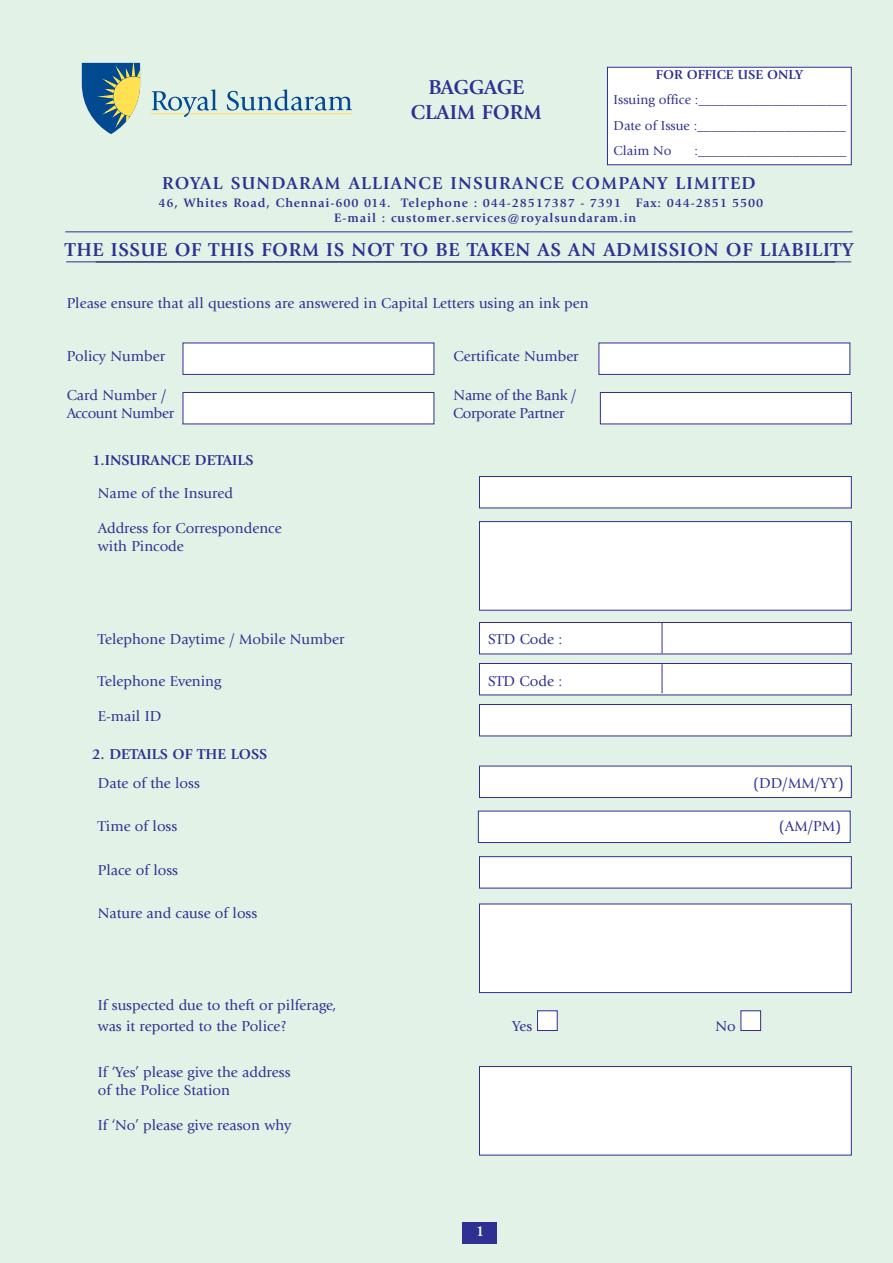
<style>
.page{position:relative;width:893px;height:1263px;background:#fff}
.page>*{position:absolute;margin:0;border:0;box-sizing:border-box;transform-origin:0 0}
.t1{font:700 21px/25.5px "Giovanni";color:#2e3092;text-align:center}
.t2{font:700 19.5px "Giovanni";letter-spacing:.035em;color:#2e3092}
.t3{font:700 18px "Giovanni";letter-spacing:.07em;color:#2e3092}
.t4{font:15px/18px "Giovanni";color:#2e3092}
.t5{font:15px "Giovanni";letter-spacing:-.02em;color:#2e3092}
.t6{font:700 15px "Giovanni";color:#2e3092}
.t7{font:700 15px "Giovanni";color:#fff}
.t8{font:13.5px/25.5px "Giovanni";color:#2e3092;text-align:justify}
.t9{font:700 13.5px "Giovanni";color:#2e3092}
.t10{font:700 12.75px/15.3px "Giovanni";letter-spacing:.07em;color:#2e3092}
.s1{color:#fff}
</style>
<div class="page">
<div style="left:0;top:0;width:892px;height:1263px;background:#e3f2e7"></div>
<div style="left:462px;top:1222px;width:34px;height:21px;background:#2e3092"></div>
<div style="left:182px;top:342px;width:252px;height:33px;background:#fff;border:1px solid #2e3092"></div>
<div style="left:182px;top:392px;width:252px;height:32px;background:#fff;border:1px solid #2e3092"></div>
<div style="left:607px;top:67px;width:243px;height:98px;background:#fff"></div>
<div style="left:606px;top:67px;width:245px;height:98px;border:1px solid #2e3092"></div>
<div style="left:598px;top:342px;width:251px;height:33px;background:#fff;border:1px solid #2e3092"></div>
<div style="left:599px;top:392px;width:252px;height:32px;background:#fff;border:1px solid #2e3092"></div>
<div style="left:479px;top:476px;width:372px;height:32px;background:#fff;border:1px solid #2e3092"></div>
<div style="left:479px;top:622px;width:372px;height:32px;background:#fff;border:1px solid #2e3092"></div>
<div style="left:479px;top:663px;width:372px;height:32px;background:#fff;border:1px solid #2e3092"></div>
<div style="left:479px;top:704px;width:372px;height:32px;background:#fff;border:1px solid #2e3092"></div>
<div style="left:479px;top:765px;width:372px;height:33px;background:#fff;border:1px solid #2e3092"></div>
<div style="left:477px;top:810px;width:373px;height:33px;background:#fff;border:1px solid #2e3092"></div>
<div style="left:479px;top:856px;width:372px;height:32px;background:#fff;border:1px solid #2e3092"></div>
<div style="left:479px;top:521px;width:372px;height:89px;background:#fff;border:1px solid #2e3092"></div>
<div style="left:479px;top:903px;width:372px;height:90px;background:#fff;border:1px solid #2e3092"></div>
<div style="left:479px;top:1066px;width:372px;height:89px;background:#fff;border:1px solid #2e3092"></div>
<div style="left:537px;top:1010px;width:20px;height:20px;border:1px solid #2e3092"></div>
<hr style="left:661px;top:622px;width:1px;height:31px;background:#2e3092">
<svg style="left:661px;top:664px;width:1px;height:29px"></svg>
<hr style="left:151px;top:113px;width:201px;height:1px;background:#ffe152">
<svg style="left:152px;top:90px;width:65px;height:27px"></svg>
<svg style="left:227px;top:90px;width:125px;height:21px"></svg>
<svg style="left:82px;top:63px;width:58px;height:71px"></svg>
<hr style="left:66px;top:261px;width:784px;height:1px;background:#2e3092">
<hr style="left:65px;top:231px;width:787px;height:1px;background:#2e3092">
<h1 class="t1" style="left:410px;top:74px;width:132px">BAGGAGE<br>CLAIM FORM</h1>
<p class="t9" style="left:655px;top:67px;width:148px">FOR OFFICE USE ONLY</p>
<p class="t8" style="left:613px;top:87px;width:235px">Issuing office :______________________ Date of Issue :______________________ Claim No</p>
<p class="t8" style="left:694px;top:138px;width:153px">:______________________</p>
<p class="t3" style="left:162px;top:172px;width:595px">ROYAL SUNDARAM ALLIANCE INSURANCE COMPANY LIMITED</p>
<p class="t10" style="left:334px;top:195px;width:430px;text-indent:-176px">46, Whites Road, Chennai-600 014. Telephone : 044-28517387 - 7391 Fax: 044-2851 5500<br>E-mail : customer.services@royalsundaram.in</p>
<h2 class="t2" style="left:65px;top:238px;width:789px">THE ISSUE OF THIS FORM IS NOT TO BE TAKEN AS AN ADMISSION OF LIABILITY</h2>
<p class="t4" style="left:67px;top:294px;width:523px">Please ensure that all questions are answered in Capital Letters using an ink pen</p>
<p class="t4" style="left:67px;top:347px;width:100px">Policy Number</p>
<p class="t4" style="left:453px;top:347px;width:126px">Certificate Number</p>
<p class="t4" style="left:67px;top:386px;width:101px">Card Number /</p>
<p class="t5" style="left:453px;top:387px;width:124px">Name of the Bank /</p>
<p class="t5" style="left:67px;top:405px;width:109px">Account Number</p>
<p class="t5" style="left:453px;top:405px;width:113px">Corporate Partner</p>
<p class="t6" style="left:92px;top:452px;width:163px">1.INSURANCE DETAILS</p>
<p class="t4" style="left:98px;top:484px;width:137px">Name of the Insured</p>
<p class="t4" style="left:98px;top:519px;width:185px">Address for Correspondence with Pincode</p>
<p class="t4" style="left:98px;top:630px;width:248px">Telephone Daytime / Mobile Number</p>
<p class="t4" style="left:488px;top:630px;width:76px">STD Code :</p>
<p class="t4" style="left:98px;top:672px;width:125px">Telephone Evening</p>
<p class="t4" style="left:488px;top:672px;width:76px">STD Code :</p>
<p class="t4" style="left:98px;top:707px;width:65px">E-mail ID</p>
<p class="t6" style="left:92px;top:746px;width:176px">2. DETAILS OF THE LOSS</p>
<p class="t4" style="left:98px;top:774px;width:103px">Date of the loss</p>
<p class="t4" style="left:752px;top:774px;width:92px">(DD/MM/YY)</p>
<p class="t4" style="left:98px;top:817px;width:81px">Time of loss</p>
<p class="t4" style="left:778px;top:817px;width:64px">(AM/PM)</p>
<p class="t4" style="left:98px;top:861px;width:82px">Place of loss</p>
<p class="t4" style="left:98px;top:904px;width:161px">Nature and cause of loss</p>
<p class="t4" style="left:98px;top:994px;width:240px;line-height:21px">If suspected due to theft or pilferage, was it reported to the Police?</p>
<p class="t4" style="left:98px;top:1063px;width:194px">If ‘Yes’ please give the address of the Police Station</p>
<p class="t4" style="left:98px;top:1116px;width:195px">If ‘No’ please give reason why</p>
<p class="t4" style="left:511px;top:1016px;width:48px">Yes <span class="s1">■</span></p>
<p class="t4" style="left:715px;top:1016px;width:48px">No <span class="s1">■</span></p>
<p class="t7" style="left:475px;top:1222px;width:10px">1</p>
</div>
